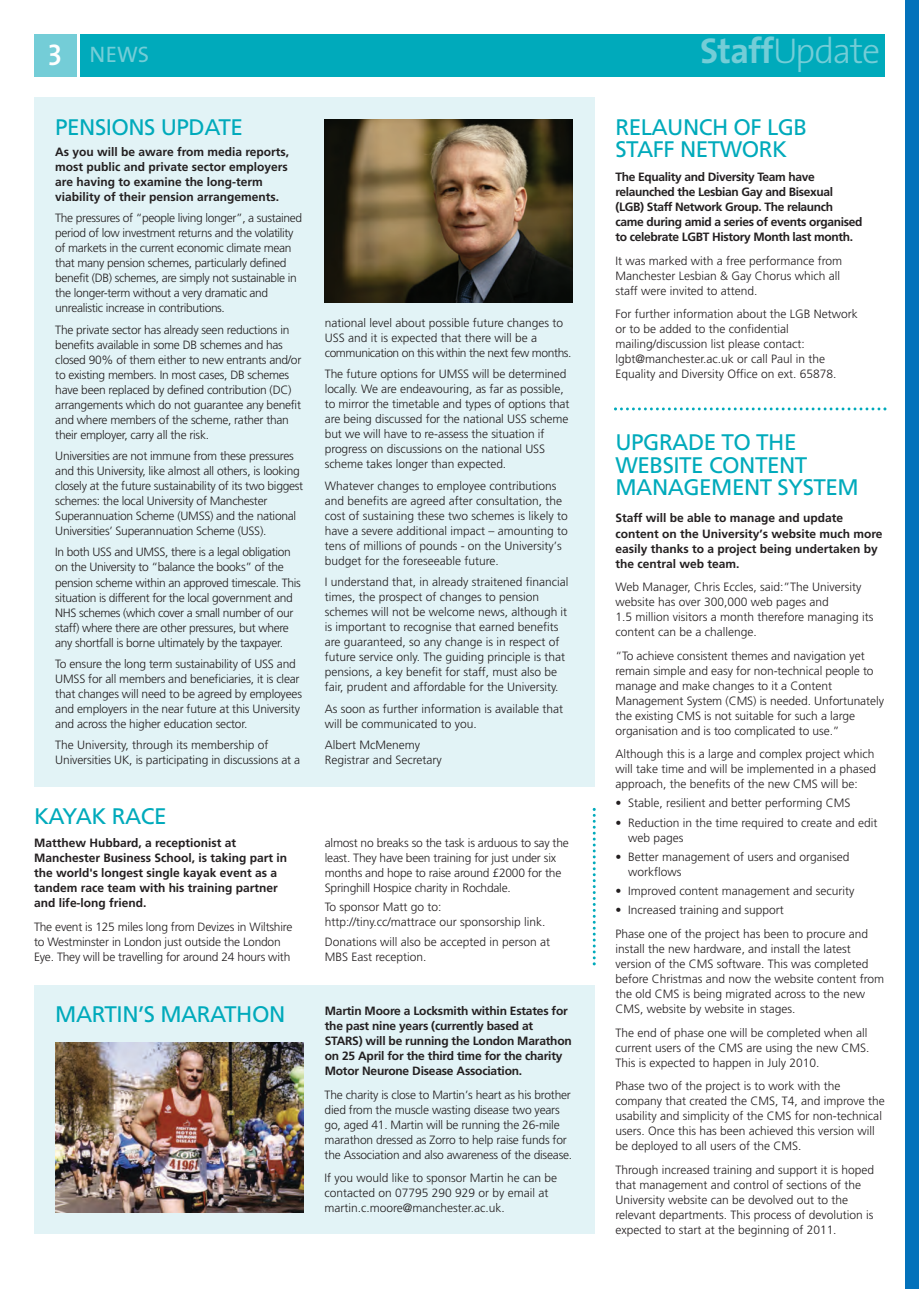
<style>
.page{position:relative;width:919px;height:1289px;background:#fff}
.page>*{position:absolute;margin:0;border:0;box-sizing:border-box;transform-origin:0 0}
.t1{font:300 36px "The Sans";letter-spacing:-.035em;color:#74cdd7}
.t2{font:22.5px/22.5px "Frutiger";letter-spacing:-.025em;color:#0ab}
.t3{font:22.5px "The Sans";color:#74cdd7}
.t4{font:300 12px/15px "Frutiger";letter-spacing:-.005em;color:#231f20}
.t5{font:300 12px/15px "Frutiger";letter-spacing:-.03em;color:#231f20}
.t6{font:700 12px/15px "Frutiger";color:#231f20}
.t7{font:700 12px/15px "Frutiger";letter-spacing:-.03em;color:#231f20}
.t8{font:700 12px/15px "Frutiger";letter-spacing:-.02em;color:#231f20}
.s1{font-family:"The Sans Semi Bold Caps";font-size:30px;color:#fff}
.s2{font-weight:700}
</style>
<div class="page">
<div style="left:34px;top:984px;width:560px;height:249px;background:#e2f3f6"></div>
<div style="left:905px;top:0;width:13px;height:1288px;background:#0372bb"></div>
<div style="left:81px;top:34px;width:803px;height:43px;background:#0ab"></div>
<div style="left:34px;top:34px;width:43px;height:43px;background:#74cdd7"></div>
<svg style="left:614px;top:407px;width:272px;height:3px"></svg>
<img style="left:55px;top:1042px;width:248px;height:170px">
<div style="left:34px;top:98px;width:560px;height:689px;background:#e2f3f6"></div>
<img style="left:325px;top:119px;width:248px;height:183px">
<svg style="left:592px;top:808px;width:3px;height:157px"></svg>
<h2 class="t3" style="left:48px;top:46px;width:103px"><span class="s1">3</span> NEWS</h2>
<h1 class="t1" style="left:700px;top:37px;width:182px"><span class="s2">Staff</span>Update</h1>
<h2 class="t2" style="left:55px;top:117px;width:189px">PENSIONS UPDATE</h2>
<p class="t6" style="left:55px;top:145px;width:235px">As you will be aware from media reports, most public and private sector employers are having to examine the long-term viability of their pension arrangements.</p>
<p class="t5" style="left:55px;top:211px;width:248px">The pressures of “people living longer”, a sustained period of low investment returns and the volatility of markets in the current economic climate mean that many pension schemes, particularly defined benefit (DB) schemes, are simply not sustainable in the longer-term without a very dramatic and unrealistic increase in contributions.</p>
<p class="t4" style="left:55px;top:323px;width:247px">The private sector has already seen reductions in benefits available in some DB schemes and has closed 90% of them either to new entrants and/or to existing members. In most cases, DB schemes have been replaced by defined contribution (DC) arrangements which do not guarantee any benefit and where members of the scheme, rather than their employer, carry all the risk.</p>
<p class="t4" style="left:55px;top:449px;width:249px">Universities are not immune from these pressures and this University, like almost all others, is looking closely at the future sustainability of its two biggest schemes: the local University of Manchester Superannuation Scheme (UMSS) and the national Universities’ Superannuation Scheme (USS).</p>
<p class="t5" style="left:55px;top:545px;width:247px">In both USS and UMSS, there is a legal obligation on the University to “balance the books” of the pension scheme within an approved timescale. This situation is different for the local government and NHS schemes (which cover a small number of our staff) where there are other pressures, but where any shortfall is borne ultimately by the taxpayer.</p>
<p class="t4" style="left:55px;top:657px;width:248px">To ensure the long term sustainability of USS and UMSS for all members and beneficiaries, it is clear that changes will need to be agreed by employees and employers in the near future at this University and across the higher education sector.</p>
<p class="t4" style="left:55px;top:738px;width:246px">The University, through its membership of<br>Universities UK, is participating in discussions at a</p>
<h2 class="t2" style="left:34px;top:806px;width:134px">KAYAK RACE</h2>
<p class="t6" style="left:34px;top:836px;width:254px">Matthew Hubbard, a receptionist at Manchester Business School, is taking part in the world's longest single kayak event as a tandem race team with his training partner and life-long friend.</p>
<p class="t4" style="left:34px;top:919px;width:260px">The event is 125 miles long from Devizes in Wiltshire to Westminster in London just outside the London<br>Eye. They will be travelling for around 24 hours with</p>
<h2 class="t2" style="left:55px;top:1004px;width:231px">MARTIN’S MARATHON</h2>
<p class="t4" style="left:325px;top:316px;width:248px">national level about possible future changes to<br>USS and it is expected that there will be a communication on this within the next few months.</p>
<p class="t4" style="left:325px;top:367px;width:246px">The future options for UMSS will be determined locally. We are endeavouring, as far as possible, to mirror the timetable and types of options that are being discussed for the national USS scheme but we will have to re-assess the situation if progress on discussions on the national USS scheme takes longer than expected.</p>
<p class="t4" style="left:325px;top:479px;width:245px">Whatever changes to employee contributions and benefits are agreed after consultation, the cost of sustaining these two schemes is likely to have a severe additional impact – amounting to tens of millions of pounds - on the University’s budget for the foreseeable future.</p>
<p class="t4" style="left:325px;top:575px;width:245px">I understand that, in already straitened financial times, the prospect of changes to pension schemes will not be welcome news, although it is important to recognise that earned benefits are guaranteed, so any change is in respect of future service only. The guiding principle is that pensions, a key benefit for staff, must also be fair, prudent and affordable for the University.</p>
<p class="t4" style="left:325px;top:702px;width:240px">As soon as further information is available that will be communicated to you.</p>
<p class="t4" style="left:325px;top:738px;width:118px">Albert McMenemy<br>Registrar and Secretary</p>
<p class="t4" style="left:325px;top:836px;width:245px">almost no breaks so the task is arduous to say the least. They have been training for just under six months and hope to raise around £2000 for the Springhill Hospice charity in Rochdale.</p>
<p class="t4" style="left:325px;top:900px;width:222px">To sponsor Matt go to: http://tiny.cc/mattrace our sponsorship link.</p>
<p class="t4" style="left:325px;top:934px;width:227px">Donations will also be accepted in person at<br>MBS East reception.</p>
<p class="t8" style="left:324px;top:1004px;width:249px">Martin Moore a Locksmith within Estates for the past nine years (currently based at STARS) will be running the London Marathon on 25 April for the third time for the charity Motor Neurone Disease Association.</p>
<p class="t4" style="left:324px;top:1087px;width:249px">The charity is close to Martin’s heart as his brother died from the muscle wasting disease two years go, aged 41. Martin will be running the 26-mile marathon dressed as Zorro to help raise funds for the Association and also awareness of the disease.</p>
<p class="t4" style="left:324px;top:1171px;width:234px">If you would like to sponsor Martin he can be contacted on 07795 290 929 or by email at martin.c.moore@manchester.ac.uk.</p>
<h2 class="t2" style="left:615px;top:117px;width:193px">RELAUNCH OF LGB<br>STAFF NETWORK</h2>
<p class="t7" style="left:615px;top:170px;width:248px">The Equality and Diversity Team have relaunched the Lesbian Gay and Bisexual (LGB) Staff Network Group. The relaunch came during amid a series of events organised to celebrate LGBT History Month last month.</p>
<p class="t4" style="left:615px;top:254px;width:228px">It was marked with a free performance from<br>Manchester Lesbian &amp; Gay Chorus which all staff were invited to attend.</p>
<p class="t4" style="left:615px;top:307px;width:244px">For further information about the LGB Network or to be added to the confidential mailing/discussion list please contact: lgbt@manchester.ac.uk or call Paul in the Equality and Diversity Office on ext. 65878.</p>
<h2 class="t2" style="left:615px;top:433px;width:245px">UPGRADE TO THE<br>WEBSITE CONTENT<br>MANAGEMENT SYSTEM</h2>
<p class="t6" style="left:615px;top:511px;width:268px">Staff will be able to manage and update content on the University’s website much more easily thanks to a project being undertaken by the central web team.</p>
<p class="t4" style="left:615px;top:580px;width:259px">Web Manager, Chris Eccles, said:”The University website has over 300,000 web pages and<br>1.5 million visitors a month therefore managing its content can be a challenge.</p>
<p class="t4" style="left:615px;top:649px;width:270px">“To achieve consistent themes and navigation yet remain simple and easy for non-technical people to manage and make changes to it a Content Management System (CMS) is needed. Unfortunately the existing CMS is not suitable for such a large organisation and is too complicated to use.”</p>
<p class="t4" style="left:615px;top:747px;width:262px">Although this is a large and complex project which will take time and will be implemented in a phased approach, the benefits of the new CMS will be:</p>
<p class="t4" style="left:615px;top:796px;width:236px">• Stable, resilient and better performing CMS</p>
<p class="t4" style="left:628px;top:816px;width:251px;text-indent:-13px">• Reduction in the time required to create and edit web pages</p>
<p class="t4" style="left:628px;top:850px;width:223px;text-indent:-13px">• Better management of users and organised workflows</p>
<p class="t4" style="left:615px;top:884px;width:240px">• Improved content management and security</p>
<p class="t4" style="left:615px;top:899px;width:254px;line-height:23.5px">• Increased training and support<br>Phase one of the project has been to procure and</p>
<p class="t4" style="left:615px;top:942px;width:270px">install the new hardware, and install the latest version of the CMS software. This was completed before Christmas and now the website content from the old CMS is being migrated across to the new CMS, website by website in stages.</p>
<p class="t4" style="left:615px;top:1025px;width:255px">The end of phase one will be completed when all current users of the CMS are using the new CMS.<br>This is expected to happen in July 2010.</p>
<p class="t4" style="left:615px;top:1079px;width:271px">Phase two of the project is to work with the company that created the CMS, T4, and improve the usability and simplicity of the CMS for non-technical users. Once this has been achieved this version will be deployed to all users of the CMS.</p>
<p class="t4" style="left:615px;top:1162px;width:260px">Through increased training and support it is hoped that management and control of sections of the University website can be devolved out to the relevant departments. This process of devolution is expected to start at the beginning of 2011.</p>
</div>
